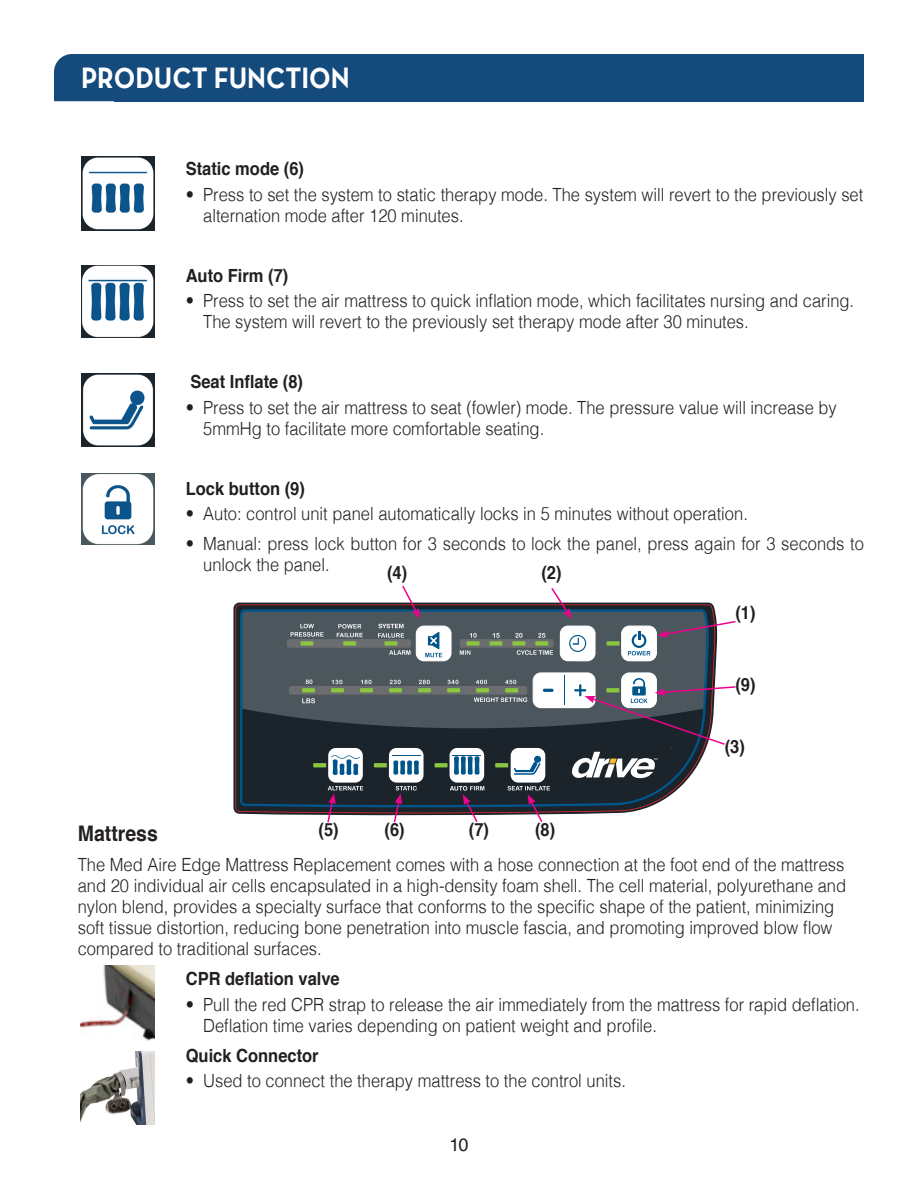
<style>
.page{position:relative;width:918px;height:1188px;background:#fff}
.page>*{position:absolute;margin:0;border:0;box-sizing:border-box;transform-origin:0 0}
.t1{font:700 29.7px "Neutraface Text TT";color:#fff;scale:.91 1}
.Head_2{font:700 21.45px "Helvetica";color:#231f20;scale:.91 1}
.text_main{font:300 18.15px/21px "Helvetica";color:#231f20;scale:.91 1}
.text{font:300 18.15px/21px "Helvetica";color:#231f20;scale:.91 1}
.small_head_2{font:700 18.15px "Helvetica";color:#231f20;scale:.91 1}
.text-2{font:700 18.15px "Helvetica";color:#231f20;scale:.91 1}
.t2{font:18px "Helvetica LT Std";color:#231f20}
</style>
<div class="page">
<div style="left:54px;top:54px;width:61px;height:47px;background:#144a7c"></div>
<div style="left:115px;top:54px;width:749px;height:47px;background:#144a7c"></div>
<img style="left:81px;top:157px;width:73px;height:73px">
<img style="left:81px;top:966px;width:73px;height:75px">
<img style="left:81px;top:1051px;width:73px;height:74px">
<img style="left:81px;top:374px;width:73px;height:72px">
<img style="left:81px;top:473px;width:73px;height:72px">
<img style="left:81px;top:265px;width:73px;height:73px">
<svg style="left:235px;top:604px;width:480px;height:209px;background:#5b4146"></svg>
<svg style="left:239px;top:609px;width:471px;height:202px;background:#4d5a5f"></svg>
<svg style="left:378px;top:585px;width:74px;height:76px"></svg>
<svg style="left:550px;top:588px;width:22px;height:31px"></svg>
<svg style="left:621px;top:620px;width:115px;height:41px"></svg>
<svg style="left:533px;top:672px;width:203px;height:74px"></svg>
<svg style="left:326px;top:786px;width:37px;height:37px"></svg>
<svg style="left:393px;top:786px;width:24px;height:37px"></svg>
<svg style="left:450px;top:786px;width:34px;height:36px"></svg>
<svg style="left:508px;top:786px;width:42px;height:36px"></svg>
<p class="t1" style="left:81px;top:59px;width:297px">PRODUCT FUNCTION</p>
<p class="small_head_2" style="left:186px;top:154px;width:131px">Static mode (6)</p>
<p class="text_main" style="left:203px;top:183px;width:727px;text-indent:-17px">• Press to set the system to static therapy mode. The system will revert to the previously set alternation mode after 120 minutes.</p>
<p class="small_head_2" style="left:186px;top:261px;width:114px">Auto Firm (7)</p>
<p class="text_main" style="left:203px;top:289px;width:717px;text-indent:-17px">• Press to set the air mattress to quick inflation mode, which facilitates nursing and caring.<br>The system will revert to the previously set therapy mode after 30 minutes.</p>
<p class="small_head_2" style="left:190px;top:367px;width:125px">Seat Inflate (8)</p>
<p class="text_main" style="left:203px;top:396px;width:698px;text-indent:-17px">• Press to set the air mattress to seat (fowler) mode. The pressure value will increase by<br>5mmHg to facilitate more comfortable seating.</p>
<p class="small_head_2" style="left:186px;top:474px;width:132px">Lock button (9)</p>
<p class="text_main" style="left:186px;top:502px;width:619px">• Auto: control unit panel automatically locks in 5 minutes without operation.</p>
<p class="text" style="left:203px;top:532px;width:728px;text-indent:-17px">• Manual: press lock button for 3 seconds to lock the panel, press again for 3 seconds to unlock the panel.</p>
<p class="text-2" style="left:387px;top:558px;width:24px">(4)</p>
<p class="text-2" style="left:542px;top:558px;width:24px">(2)</p>
<p class="text-2" style="left:735px;top:598px;width:24px">(1)</p>
<p class="text-2" style="left:735px;top:670px;width:24px">(9)</p>
<p class="text-2" style="left:725px;top:732px;width:24px">(3)</p>
<p class="text-2" style="left:319px;top:815px;width:24px">(5)</p>
<p class="text-2" style="left:385px;top:815px;width:24px">(6)</p>
<p class="text-2" style="left:469px;top:815px;width:24px">(7)</p>
<p class="text-2" style="left:535px;top:815px;width:24px">(8)</p>
<p class="Head_2" style="left:78px;top:816px;width:90px">Mattress</p>
<p class="text_main" style="left:78px;top:853px;width:846px">The Med Aire Edge Mattress Replacement comes with a hose connection at the foot end of the mattress and 20 individual air cells encapsulated in a high-density foam shell. The cell material, polyurethane and nylon blend, provides a specialty surface that conforms to the specific shape of the patient, minimizing soft tissue distortion, reducing bone penetration into muscle fascia, and promoting improved blow flow compared to traditional surfaces.</p>
<p class="small_head_2" style="left:186px;top:964px;width:171px">CPR deflation valve</p>
<p class="text_main" style="left:203px;top:993px;width:723px;text-indent:-17px">• Pull the red CPR strap to release the air immediately from the mattress for rapid deflation.<br>Deflation time varies depending on patient weight and profile.</p>
<p class="small_head_2" style="left:186px;top:1041px;width:148px">Quick Connector</p>
<p class="text_main" style="left:186px;top:1069px;width:485px">• Used to connect the therapy mattress to the control units.</p>
<p class="t2" style="left:449px;top:1135px;width:21px">10</p>
</div>
